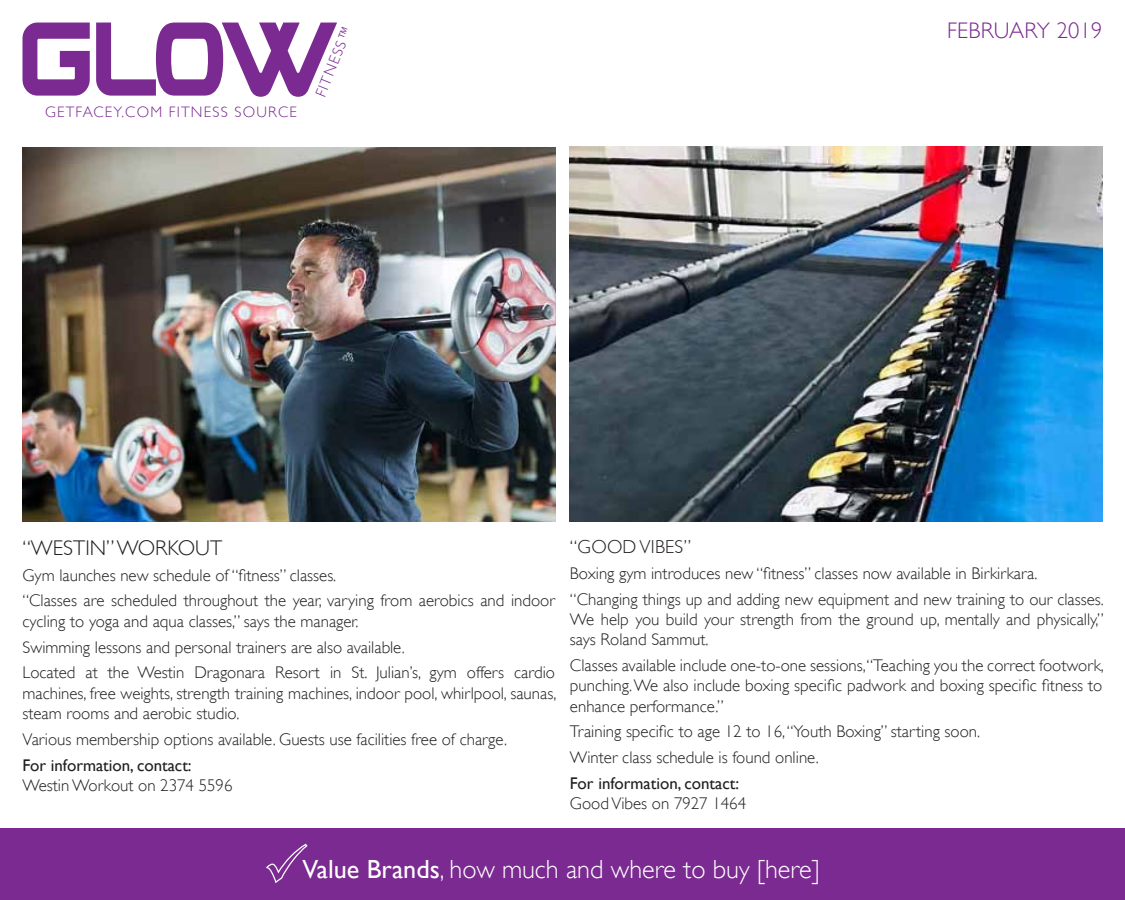
<style>
.page{position:relative;width:1125px;height:900px;background:#fff}
.page>*{position:absolute;margin:0;border:0;box-sizing:border-box;transform-origin:0 0}
.t1{font:300 26.25px "Gill Sans";color:#fff}
.t2{font:300 22.5px "Gill Sans";letter-spacing:.01em;color:#7a2a90}
.t3{font:300 21.25px "Gill Sans";color:#231f20}
.t4{font:300 18.75px "Gill Sans";letter-spacing:.01em;color:#231f20}
.t5{font:300 16.88px/25.9px "Gill Sans";color:#231f20}
.t6{font:16.88px "Gill Sans";color:#231f20}
.t7{font:300 15.12px "Gill Sans";letter-spacing:.08em;color:#7a2a90}
.s1{font-weight:400}
</style>
<div class="page">
<div style="left:0;top:828px;width:1125px;height:72px;background:#7a2a90"></div>
<svg style="left:266px;top:843px;width:42px;height:41px"></svg>
<svg style="left:22px;top:23px;width:315px;height:74px"></svg>
<img style="left:22px;top:148px;width:533px;height:374px">
<img style="left:570px;top:147px;width:532px;height:375px">
<p class="t7" style="left:45px;top:103px;width:253px">GETFACEY.COM FITNESS SOURCE</p>
<p class="t7" style="left:312px;top:93px;width:76px;rotate:-68deg">FITNESS™</p>
<h2 class="t2" style="left:947px;top:17px;width:157px">FEBRUARY 2019</h2>
<p class="t3" style="left:22px;top:535px;width:201px">“WESTIN” WORKOUT</p>
<p class="t5" style="left:22px;top:562px;width:534px">Gym launches new schedule of “fitness” classes.<br>“Classes are scheduled throughout the year, varying from aerobics and indoor</p>
<p class="t5" style="left:22px;top:608px;width:534px">cycling to yoga and aqua classes,” says the manager.<br>Swimming lessons and personal trainers are also available.<br>Located at the Westin Dragonara Resort in St. Julian’s, gym offers cardio</p>
<p class="t5" style="left:22px;top:683px;width:535px;line-height:20.2px">machines, free weights, strength training machines, indoor pool, whirlpool, saunas, steam rooms and aerobic studio.</p>
<p class="t5" style="left:22px;top:726px;width:486px">Various membership options available. Guests use facilities free of charge.</p>
<p class="t6" style="left:22px;top:755px;width:171px">For information, contact:</p>
<p class="t5" style="left:22px;top:772px;width:212px">Westin Workout on 2374 5596</p>
<p class="t4" style="left:570px;top:536px;width:123px">“GOOD VIBES”</p>
<p class="t5" style="left:570px;top:560px;width:535px">Boxing gym introduces new “fitness” classes now available in Birkirkara. “Changing things up and adding new equipment and new training to our classes.</p>
<p class="t5" style="left:570px;top:609px;width:535px;line-height:20.2px">We help you build your strength from the ground up, mentally and physically,” says Roland Sammut.</p>
<p class="t5" style="left:570px;top:655px;width:535px;line-height:20.2px;text-align:justify">Classes available include one-to-one sessions,“Teaching you the correct footwork, punching. We also include boxing specific padwork and boxing specific fitness to enhance performance.”</p>
<p class="t5" style="left:570px;top:719px;width:412px">Training specific to age 12 to 16, “Youth Boxing” starting soon.<br>Winter class schedule is found online.</p>
<p class="t6" style="left:570px;top:774px;width:171px">For information, contact:</p>
<p class="t5" style="left:570px;top:791px;width:178px">Good Vibes on 7927 1464</p>
<h1 class="t1" style="left:303px;top:853px;width:519px"><span class="s1">Value Brands</span>, how much and where to buy [here]</h1>
</div>
